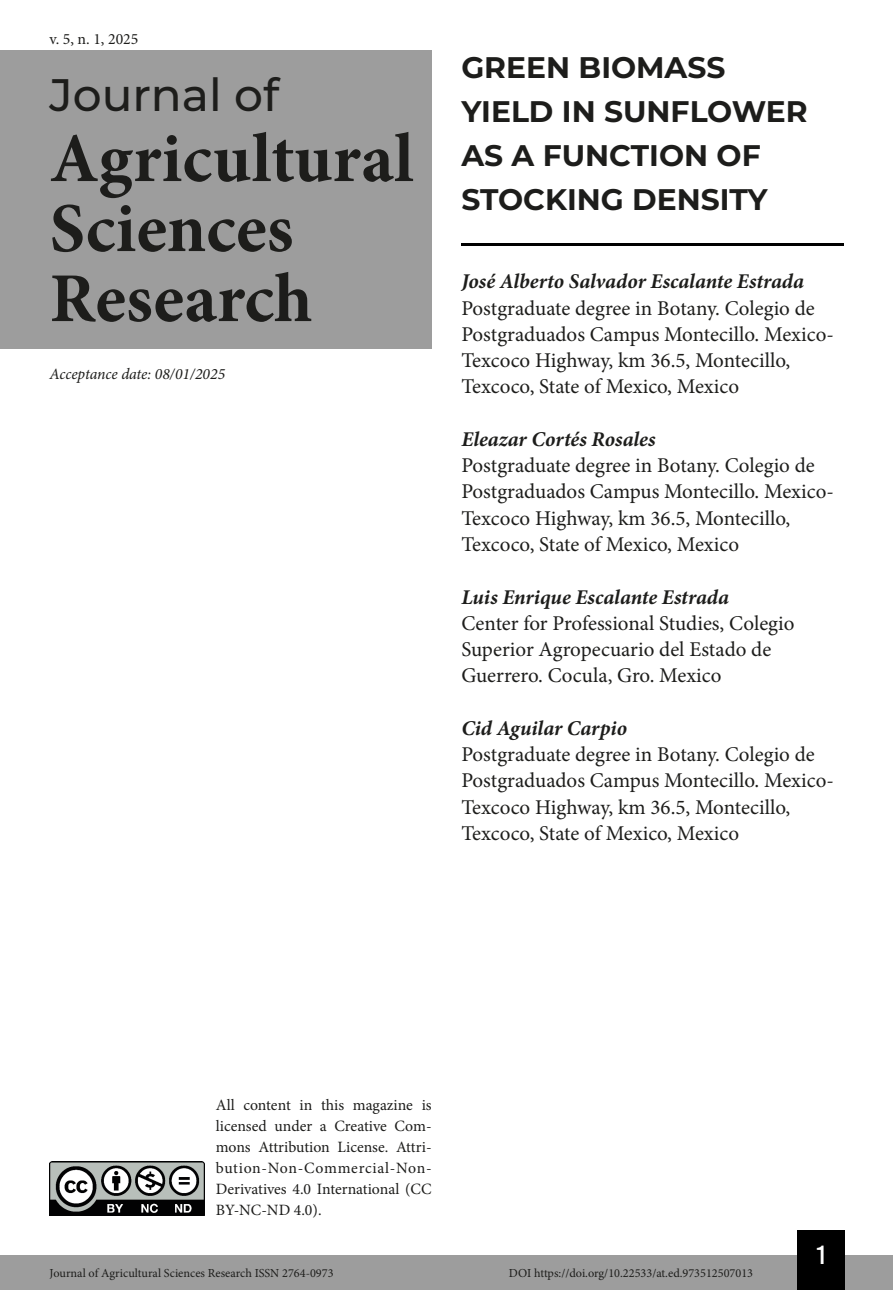
<style>
.page{position:relative;width:893px;height:1290px;background:#fff}
.page>*{position:absolute;margin:0;border:0;box-sizing:border-box;transform-origin:0 0}
.t1{font:700 70px/70px "Minion Pro";color:#1d1d1b}
.t2{font:500 45.5px "Montserrat";color:#1d1d1b}
.Título_Artigo{font:700 29.75px/43.8px "Montserrat";color:#1d1d1b}
.t3{font:26.25px "Bebas Kai";color:#fff}
.Infos_autor{font:21px/26.2px "Minion Pro";color:#1d1d1b}
.Autor{font:italic 700 21px "Minion Pro";color:#1d1d1b}
.t4{font:15.75px/21px "Minion Pro";color:#1d1d1b;text-align:justify}
.v__n___Ano{font:italic 15.75px "Minion Pro";letter-spacing:-.005em;color:#1d1d1b}
.t5{font:12.25px "Minion Pro";color:#1d1d1b}
</style>
<div class="page">
<div style="left:0;top:1255px;width:893px;height:35px;background:#9d9d9d"></div>
<div style="left:797px;top:1230px;width:48px;height:60px;background:#000"></div>
<img style="left:50px;top:1161px;width:154px;height:54px">
<div style="left:0;top:50px;width:432px;height:298px;background:#9d9d9d"></div>
<hr style="left:461px;top:243px;width:382px;height:3px;background:#000">
<p class="t4" style="left:50px;top:28px;width:90px">v. 5, n. 1, 2025</p>
<h2 class="t2" style="left:50px;top:63px;width:231px">Journal of</h2>
<h1 class="t1" style="left:50px;top:123px;width:366px">Agricultural<br>Sciences<br>Research</h1>
<p class="v__n___Ano" style="left:50px;top:363px;width:177px">Acceptance date: 08/01/2025</p>
<p class="Título_Artigo" style="left:461px;top:44px;width:348px">GREEN BIOMASS<br>YIELD IN SUNFLOWER<br>AS A FUNCTION OF<br>STOCKING DENSITY</p>
<p class="Autor" style="left:461px;top:267px;width:344px">José Alberto Salvador Escalante Estrada</p>
<p class="Infos_autor" style="left:461px;top:295px;width:374px">Postgraduate degree in Botany. Colegio de Postgraduados Campus Montecillo. Mexico-Texcoco Highway, km 36.5, Montecillo, Texcoco, State of Mexico, Mexico</p>
<p class="Autor" style="left:461px;top:424px;width:196px">Eleazar Cortés Rosales</p>
<p class="Infos_autor" style="left:461px;top:452px;width:374px">Postgraduate degree in Botany. Colegio de Postgraduados Campus Montecillo. Mexico-Texcoco Highway, km 36.5, Montecillo, Texcoco, State of Mexico, Mexico</p>
<p class="Autor" style="left:461px;top:582px;width:269px">Luis Enrique Escalante Estrada</p>
<p class="Infos_autor" style="left:461px;top:610px;width:335px">Center for Professional Studies, Colegio<br>Superior Agropecuario del Estado de<br>Guerrero. Cocula, Gro. Mexico</p>
<p class="Autor" style="left:461px;top:713px;width:167px">Cid Aguilar Carpio</p>
<p class="Infos_autor" style="left:461px;top:741px;width:374px">Postgraduate degree in Botany. Colegio de Postgraduados Campus Montecillo. Mexico-Texcoco Highway, km 36.5, Montecillo, Texcoco, State of Mexico, Mexico</p>
<p class="t4" style="left:216px;top:1095px;width:217px">All content in this magazine is licensed under a Creative Com&shy;mons Attribution License. Attri&shy;bution-Non-Commercial-Non-Derivatives 4.0 International (CC BY-NC-ND 4.0).</p>
<p class="t3" style="left:817px;top:1241px;width:10px">1</p>
<p class="t5" style="left:50px;top:1265px;width:285px">Journal of Agricultural Sciences Research ISSN 2764-0973</p>
<p class="t5" style="left:509px;top:1265px;width:246px">DOI https://doi.org/10.22533/at.ed.973512507013</p>
</div>
